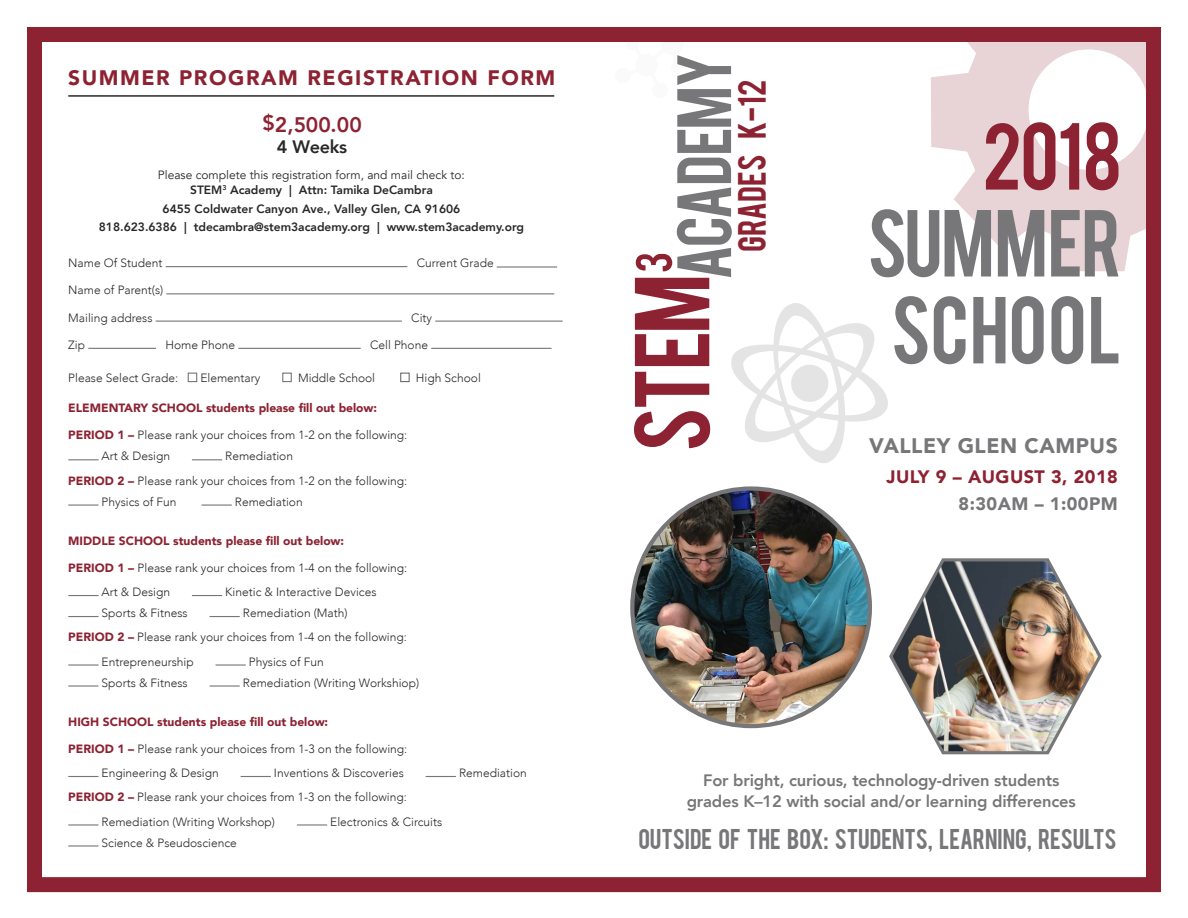
<style>
.page{position:relative;width:1188px;height:918px;background:#fff}
.page>*{position:absolute;margin:0;border:0;box-sizing:border-box;transform-origin:0 0}
.t1{font:74.7px/86.8px "Bebas";letter-spacing:-.005em;color:#777779;text-align:center}
.t2{font:74.7px "Bebas";color:#8c2232}
.t3{font:31.05px "Bebas";color:#8c2232}
.t4{font:22.5px "Bebas";color:#777779}
.t5{font:900 21px "Avenir";letter-spacing:.075em;color:#8c2232}
.t6{font:900 21px "Avenir";letter-spacing:.025em;color:#777779}
.t7{font:800 21px "Avenir";color:#8c2232}
.t8{font:900 18px "Avenir";letter-spacing:.025em;color:#8c2232}
.t9{font:900 18px "Avenir";letter-spacing:.025em;color:#777779}
.t10{font:800 18px "Avenir";letter-spacing:-.015em;color:#292829}
.t11{font:800 16.5px/21px "Avenir";letter-spacing:-.01em;color:#777779;text-align:center}
.t12{font:300 12px/24.3px "Avenir";color:#292829}
.t13{font:900 12px "Avenir";color:#8c2232}
.t14{font:800 12px/18.3px "Avenir";color:#292829;text-align:center}
.t15{font:12px/15px "Avenir";color:#292829;text-align:center}
.s1{font-weight:800}
.s2{font-weight:900;color:#8c2232}
</style>
<div class="page">
<svg style="left:931px;top:43px;width:214px;height:228px;fill:#e8d3d6"></svg>
<div style="left:1029px;top:49px;width:120px;height:121px;background:#fff;border-radius:50%"></div>
<div style="left:27px;top:27px;width:1134px;height:865px;border:15px solid #8c2232"></div>
<img style="left:632px;top:489px;width:238px;height:237px;border-radius:119px">
<svg style="left:614px;top:34px;width:276px;height:429px"></svg>
<hr style="left:166px;top:266px;width:241px;height:1px;background:#777779">
<hr style="left:497px;top:266px;width:60px;height:2px;background:#777779">
<hr style="left:166px;top:293px;width:388px;height:1px;background:#777779">
<hr style="left:156px;top:321px;width:246px;height:1px;background:#777779">
<hr style="left:435px;top:321px;width:128px;height:1px;background:#777779">
<hr style="left:88px;top:348px;width:68px;height:1px;background:#777779">
<hr style="left:238px;top:348px;width:123px;height:1px;background:#777779">
<hr style="left:431px;top:348px;width:121px;height:1px;background:#777779">
<div style="left:188px;top:373px;width:9px;height:9px;border:1px solid #777779"></div>
<div style="left:282px;top:373px;width:10px;height:9px;border:1px solid #777779"></div>
<div style="left:400px;top:373px;width:10px;height:9px;border:1px solid #6d6e71"></div>
<hr style="left:68px;top:459px;width:31px;height:1px;background:#777779">
<hr style="left:192px;top:459px;width:30px;height:1px;background:#777779">
<hr style="left:68px;top:505px;width:31px;height:1px;background:#777779">
<hr style="left:202px;top:505px;width:30px;height:1px;background:#777779">
<hr style="left:68px;top:595px;width:31px;height:1px;background:#777779">
<hr style="left:192px;top:595px;width:30px;height:1px;background:#777779">
<hr style="left:68px;top:616px;width:31px;height:1px;background:#777779">
<hr style="left:210px;top:616px;width:30px;height:1px;background:#777779">
<hr style="left:68px;top:664px;width:31px;height:2px;background:#777779">
<hr style="left:216px;top:664px;width:30px;height:2px;background:#777779">
<hr style="left:68px;top:685px;width:31px;height:2px;background:#777779">
<hr style="left:210px;top:685px;width:30px;height:2px;background:#777779">
<hr style="left:68px;top:776px;width:31px;height:1px;background:#777779">
<hr style="left:241px;top:776px;width:30px;height:1px;background:#777779">
<hr style="left:426px;top:776px;width:30px;height:1px;background:#777779">
<hr style="left:68px;top:824px;width:31px;height:2px;background:#777779">
<hr style="left:297px;top:824px;width:30px;height:2px;background:#777779">
<hr style="left:68px;top:845px;width:31px;height:2px;background:#777779">
<hr style="left:68px;top:95px;width:486px;height:2px;background:#292829">
<img style="left:889px;top:558px;width:213px;height:197px">
<h3 class="t5" style="left:68px;top:60px;width:489px">SUMMER PROGRAM REGISTRATION FORM</h3>
<h3 class="t7" style="left:262px;top:108px;width:101px">$2,500.00</h3>
<h3 class="t10" style="left:277px;top:132px;width:72px">4 Weeks</h3>
<p class="t15" style="left:158px;top:168px;width:309px">Please complete this registration form, and mail check to:<br><span class="s1">STEM</span><sup>3</sup> <span class="s1">Academy | Attn: Tamika DeCambra</span></p>
<p class="t14" style="left:99px;top:199px;width:427px">6455 Coldwater Canyon Ave., Valley Glen, CA 91606<br>818.623.6386 | tdecambra@stem3academy.org | www.stem3academy.org</p>
<p class="t12" style="left:68px;top:251px;width:96px">Name Of Student</p>
<p class="t12" style="left:417px;top:251px;width:78px">Current Grade</p>
<p class="t12" style="left:68px;top:278px;width:96px">Name of Parent(s)</p>
<p class="t12" style="left:68px;top:305px;width:86px">Mailing address</p>
<p class="t12" style="left:411px;top:305px;width:22px">City</p>
<p class="t12" style="left:68px;top:333px;width:18px">Zip</p>
<p class="t12" style="left:165px;top:333px;width:71px">Home Phone</p>
<p class="t12" style="left:370px;top:333px;width:60px">Cell Phone</p>
<p class="t12" style="left:68px;top:366px;width:112px">Please Select Grade:</p>
<p class="t12" style="left:200px;top:366px;width:62px">Elementary</p>
<p class="t12" style="left:298px;top:366px;width:79px">Middle School</p>
<p class="t12" style="left:416px;top:366px;width:66px">High School</p>
<p class="t13" style="left:68px;top:398px;width:310px">ELEMENTARY SCHOOL students please fill out below:</p>
<p class="t12" style="left:102px;top:425px;width:307px;line-height:21px;text-indent:-33px"><span class="s2">PERIOD 1 –</span> Please rank your choices from 1-2 on the following:<br>Art &amp; Design</p>
<p class="t12" style="left:68px;top:444px;width:341px;text-indent:157px">Remediation<br><span class="s2">PERIOD 2 –</span> Please rank your choices from 1-2 on the following:</p>
<p class="t12" style="left:102px;top:489px;width:76px">Physics of Fun</p>
<p class="t12" style="left:235px;top:489px;width:69px">Remediation</p>
<p class="t13" style="left:68px;top:530px;width:277px">MIDDLE SCHOOL students please fill out below:</p>
<p class="t12" style="left:102px;top:556px;width:307px;text-indent:-33px"><span class="s2">PERIOD 1 –</span> Please rank your choices from 1-4 on the following:<br>Art &amp; Design</p>
<p class="t12" style="left:225px;top:580px;width:153px">Kinetic &amp; Interactive Devices</p>
<p class="t12" style="left:102px;top:601px;width:88px">Sports &amp; Fitness</p>
<p class="t12" style="left:243px;top:601px;width:106px">Remediation (Math)</p>
<p class="t12" style="left:68px;top:625px;width:340px"><span class="s2">PERIOD 2 –</span> Please rank your choices from 1-4 on the following:</p>
<p class="t12" style="left:102px;top:649px;width:94px">Entrepreneurship</p>
<p class="t12" style="left:249px;top:649px;width:76px">Physics of Fun</p>
<p class="t12" style="left:102px;top:670px;width:88px">Sports &amp; Fitness</p>
<p class="t12" style="left:243px;top:670px;width:178px">Remediation (Writing Workshiop)</p>
<p class="t13" style="left:68px;top:711px;width:261px">HIGH SCHOOL students please fill out below:</p>
<p class="t12" style="left:102px;top:737px;width:307px;text-indent:-33px"><span class="s2">PERIOD 1 –</span> Please rank your choices from 1-3 on the following:<br>Engineering &amp; Design</p>
<p class="t12" style="left:274px;top:761px;width:131px">Inventions &amp; Discoveries</p>
<p class="t12" style="left:459px;top:761px;width:69px">Remediation</p>
<p class="t12" style="left:102px;top:785px;width:307px;text-indent:-33px"><span class="s2">PERIOD 2 –</span> Please rank your choices from 1-3 on the following:<br>Remediation (Writing Workshop)</p>
<p class="t12" style="left:330px;top:809px;width:114px">Electronics &amp; Circuits</p>
<p class="t12" style="left:102px;top:830px;width:137px">Science &amp; Pseudoscience</p>
<h2 class="t3" style="left:730px;top:252px;width:174px;rotate:-90deg">GRADES K-12</h2>
<h1 class="t2" style="left:982px;top:102px;width:141px">2018</h1>
<h1 class="t1" style="left:867px;top:195px;width:256px">SUMMER<br>SCHOOL</h1>
<h3 class="t6" style="left:869px;top:427px;width:250px">VALLEY GLEN CAMPUS</h3>
<h3 class="t8" style="left:887px;top:461px;width:233px">JULY 9 – AUGUST 3, 2018</h3>
<h3 class="t9" style="left:959px;top:488px;width:161px">8:30AM – 1:00PM</h3>
<h3 class="t11" style="left:687px;top:770px;width:391px">For bright, curious, technology-driven students grades K–12 with social and/or learning differences</h3>
<h3 class="t4" style="left:638px;top:823px;width:480px">OUTSIDE OF THE BOX: STUDENTS, LEARNING, RESULTS</h3>
</div>
